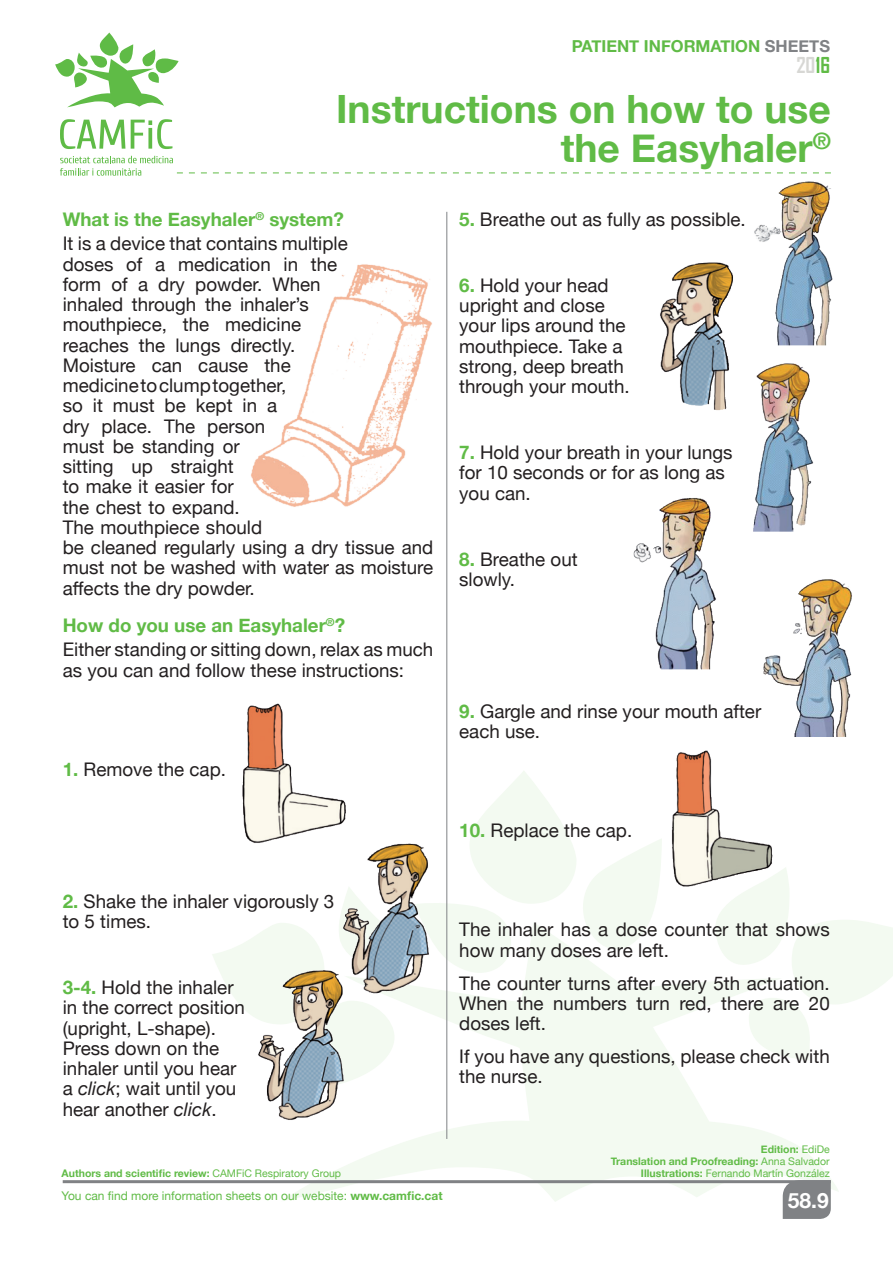
<style>
.page{position:relative;width:893px;height:1263px;background:#fff}
.page>*{position:absolute;margin:0;border:0;box-sizing:border-box;transform-origin:0 0}
.Título_2_líneas{font:700 39px/39px "Helvetica Neue";color:#60bb46;text-align:right}
.t1{font:700 21px "Agency FB";color:#d7d7d4}
.t2{font:700 21px "Helvetica Neue";color:#fff}
.Galerada{font:18.75px/20.2px "Helvetica Neue";color:#231f20}
.Titulillo{font:700 18.75px "Helvetica Neue";color:#60bb46}
.t3{font:700 16.5px "Helvetica Neue";color:#60bb46}
.t4{font:12px "Helvetica Neue";color:#60bb46}
.t5{font:700 10.5px "Helvetica Neue";color:#60bb46}
.t6{font:10.5px "Helvetica Neue";color:#60bb46}
.s1{color:#808285}
.s2{color:#60bb46}
.s3{font-weight:700;color:#60bb46}
.s4{font-style:italic}
.s5{font-weight:400}
.s6{font-weight:700}
</style>
<div class="page">
<svg style="left:281px;top:979px;width:557px;height:223px;fill:#f3faf1"></svg>
<svg style="left:212px;top:923px;width:189px;height:164px"></svg>
<svg style="left:447px;top:770px;width:205px;height:209px"></svg>
<svg style="left:715px;top:868px;width:178px;height:192px"></svg>
<hr style="left:63px;top:1180px;width:768px;height:3px;background:#808285">
<div style="left:783px;top:1180px;width:48px;height:39px;background:#808285"></div>
<svg style="left:55px;top:33px;width:124px;height:74px"></svg>
<svg style="left:60px;top:156px;width:675px;height:20px"></svg>
<svg style="left:60px;top:119px;width:65px;height:30px"></svg>
<svg style="left:131px;top:119px;width:41px;height:30px"></svg>
<hr style="left:446px;top:212px;width:1px;height:927px;background:#808285">
<img style="left:251px;top:250px;width:197px;height:275px">
<img style="left:753px;top:365px;width:61px;height:167px">
<img style="left:633px;top:498px;width:83px;height:172px">
<img style="left:763px;top:579px;width:89px;height:158px">
<img style="left:741px;top:172px;width:92px;height:193px">
<img style="left:660px;top:249px;width:95px;height:199px">
<img style="left:242px;top:703px;width:104px;height:140px">
<img style="left:333px;top:826px;width:129px;height:176px">
<img style="left:247px;top:959px;width:129px;height:176px">
<img style="left:651px;top:750px;width:130px;height:164px">
<p class="t3" style="left:572px;top:33px;width:260px">PATIENT INFORMATION <span class="s1">SHEETS</span></p>
<p class="t1" style="left:796px;top:52px;width:35px">20<span class="s2">16</span></p>
<p class="Título_2_líneas" style="left:336px;top:90px;width:496px">Instructions on how to use the Easyhaler<sup>®</sup></p>
<p class="Titulillo" style="left:63px;top:204px;width:283px">What is the Easyhaler<sup>®</sup> system?</p>
<p class="Galerada" style="left:63px;top:235px;width:372px">It is a device that contains multiple<br>doses of a medication in the<br>form of a dry powder. When<br>inhaled through the inhaler’s<br>mouthpiece, the medicine<br>reaches the lungs directly.<br>Moisture can cause the<br>medicine to clump together,<br>so it must be kept in a<br>dry place. The person<br>must be standing or<br>sitting up straight<br>to make it easier for<br>the chest to expand.<br>The mouthpiece should<br>be cleaned regularly using a dry tissue and must not be washed with water as moisture affects the dry powder.</p>
<p class="Titulillo" style="left:63px;top:610px;width:284px">How do you use an Easyhaler<sup>®</sup>?</p>
<p class="Galerada" style="left:63px;top:641px;width:372px">Either standing or sitting down, relax as much as you can and follow these instructions:</p>
<p class="Galerada" style="left:63px;top:760px;width:165px"><span class="s3">1.</span> Remove the cap.</p>
<p class="Galerada" style="left:63px;top:892px;width:273px"><span class="s3">2.</span> Shake the inhaler vigorously 3 to 5 times.</p>
<p class="Galerada" style="left:63px;top:978px;width:184px"><span class="s3">3-4.</span> Hold the inhaler in the correct position (upright, L-shape).<br>Press down on the inhaler until you hear a <span class="s4">click</span>; wait until you hear another <span class="s4">click</span>.</p>
<p class="t5" style="left:62px;top:1165px;width:281px">Authors and scientific review: <span class="s5">CAMFiC Respiratory Group</span></p>
<p class="Galerada" style="left:459px;top:210px;width:288px"><span class="s3">5.</span> Breathe out as fully as possible.</p>
<p class="Galerada" style="left:459px;top:276px;width:172px"><span class="s3">6.</span> Hold your head upright and close your lips around the mouthpiece. Take a strong, deep breath through your mouth.</p>
<p class="Galerada" style="left:459px;top:443px;width:275px"><span class="s3">7.</span> Hold your breath in your lungs for 10 seconds or for as long as you can.</p>
<p class="Galerada" style="left:459px;top:550px;width:120px"><span class="s3">8.</span> Breathe out slowly.</p>
<p class="Galerada" style="left:459px;top:702px;width:303px"><span class="s3">9.</span> Gargle and rinse your mouth after each use.</p>
<p class="Galerada" style="left:459px;top:821px;width:174px"><span class="s3">10.</span> Replace the cap.</p>
<p class="Galerada" style="left:459px;top:920px;width:372px">The inhaler has a dose counter that shows how many doses are left.</p>
<p class="Galerada" style="left:459px;top:974px;width:372px;text-align:justify">The counter turns after every 5th actuation.<br>When the numbers turn red, there are 20 doses left.</p>
<p class="Galerada" style="left:459px;top:1047px;width:372px">If you have any questions, please check with the nurse.</p>
<p class="t5" style="left:761px;top:1141px;width:70px">Edition: <span class="s5">EdiDe</span></p>
<p class="t5" style="left:611px;top:1153px;width:220px">Translation and Proofreading: <span class="s5">Anna Salvador</span></p>
<p class="t6" style="left:641px;top:1165px;width:190px"><span class="s6">Illustrations:</span> Fernando Martín González</p>
<p class="t4" style="left:62px;top:1187px;width:382px">You can find more information sheets on our website: <span class="s6">www.camfic.cat</span></p>
<p class="t2" style="left:788px;top:1183px;width:42px">58.9</p>
</div>
